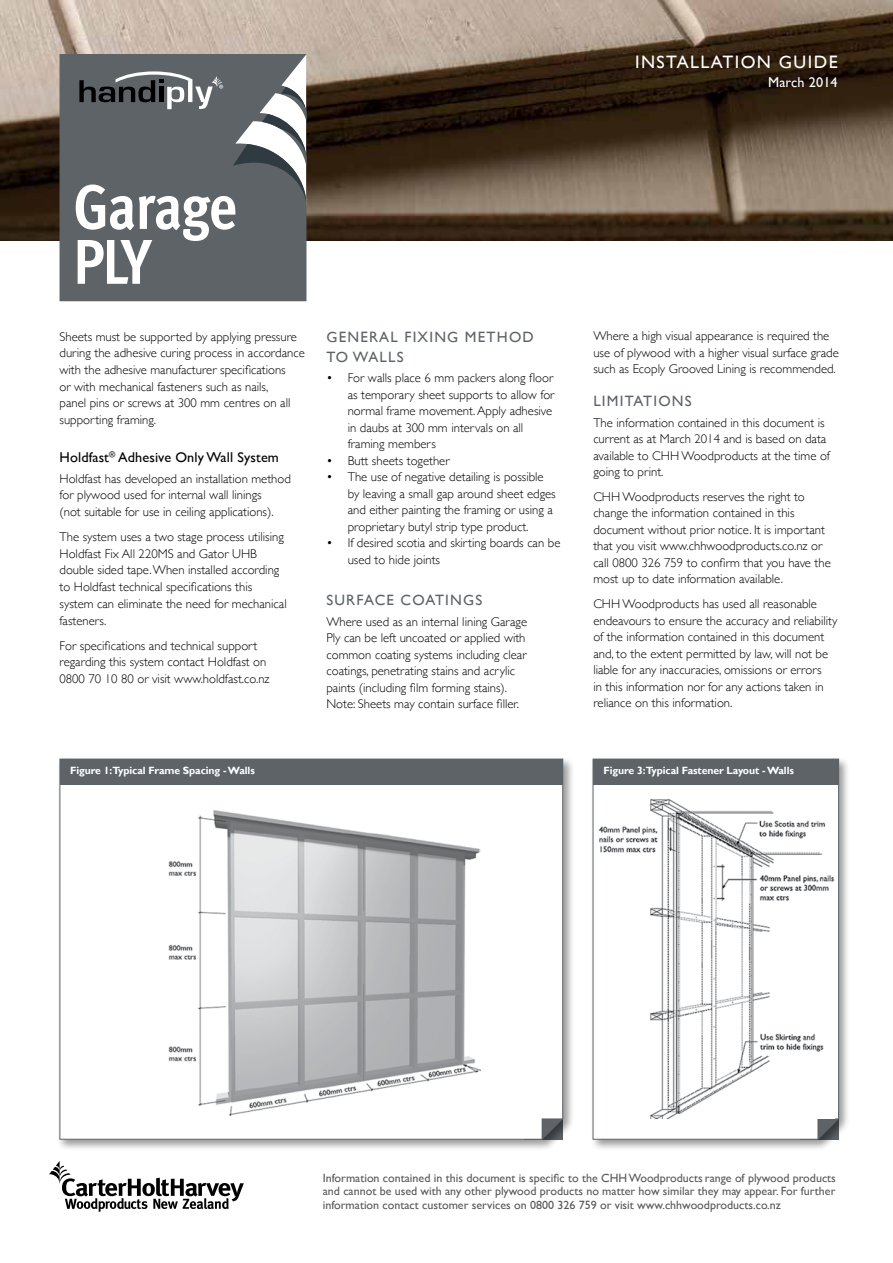
<style>
.page{position:relative;width:893px;height:1263px;background:#fff}
.page>*{position:absolute;margin:0;border:0;box-sizing:border-box;transform-origin:0 0}
.t1{font:18px "Gill Sans";letter-spacing:.08em;color:#fff}
.t2{font:15px/19.5px "Gill Sans";letter-spacing:.08em;color:#5d6367}
.t3{font:14.25px "Gill Sans";letter-spacing:.01em;color:#000}
.t4{font:14.25px "Gill Sans";letter-spacing:.01em;color:#fff}
.t5{font:300 12.75px/16.5px "Gill Sans";color:#000}
.t6{font:12px/13.5px "Gill Sans";color:#58585b;text-align:justify}
.t7{font:700 10.5px "Gill Sans";letter-spacing:-.01em;color:#fff}
</style>
<div class="page">
<img style="left:0;top:0;width:893px;height:240px">
<svg style="left:49px;top:1161px;width:195px;height:51px"></svg>
<div style="left:60px;top:54px;width:246px;height:247px;background:#5d6367"></div>
<svg style="left:76px;top:54px;width:230px;height:230px"></svg>
<div style="left:57px;top:756px;width:518px;height:395px;background:#000;opacity:.4"></div>
<svg style="left:59px;top:758px;width:505px;height:382px"></svg>
<svg style="left:542px;top:1118px;width:21px;height:21px"></svg>
<div style="left:60px;top:759px;width:503px;height:25px;background:#5d6367"></div>
<div style="left:590px;top:756px;width:261px;height:395px;background:#000;opacity:.4"></div>
<svg style="left:592px;top:758px;width:248px;height:382px"></svg>
<svg style="left:817px;top:1118px;width:22px;height:21px"></svg>
<div style="left:593px;top:759px;width:246px;height:25px;background:#5d6367"></div>
<img style="left:597px;top:788px;width:237px;height:331px">
<h1 class="t1" style="left:635px;top:51px;width:89px">In stallation</h1>
<h1 class="t1" style="left:779px;top:51px;width:13px">Guid</h1>
<h1 class="t1" style="left:829px;top:51px;width:10px">e</h1>
<p class="t4" style="left:768px;top:74px;width:71px">March 2014</p>
<p class="t5" style="left:60px;top:327px;width:247px">Sheets must be supported by applying pressure during the adhesive curing process in accordance with the adhesive manufacturer specifications<br>or with mechanical fasteners such as nails,<br>panel pins or screws at 300 mm centres on all supporting framing.</p>
<p class="t3" style="left:60px;top:448px;width:221px">Holdfast<sup>®</sup> Adhesive Only Wall System</p>
<p class="t5" style="left:60px;top:469px;width:233px">Holdfast has developed an installation method for plywood used for internal wall linings<br>(not suitable for use in ceiling applications).</p>
<p class="t5" style="left:60px;top:528px;width:229px">The system uses a two stage process utilising Holdfast Fix All 220MS and Gator UHB double sided tape. When installed according to Holdfast technical specifications this system can eliminate the need for mechanical fasteners.</p>
<p class="t5" style="left:60px;top:636px;width:212px">For specifications and technical support regarding this system contact Holdfast on<br>0800 70 10 80 or visit www.holdfast.co.nz</p>
<p class="t2" style="left:326px;top:327px;width:173px">Gen eral Fixing Method to Walls</p>
<p class="t5" style="left:348px;top:369px;width:208px;text-indent:-21px">• For walls place 6 mm packers along floor as temporary sheet supports to allow for normal frame movement. Apply adhesive in daubs at 300 mm intervals on all framing members</p>
<p class="t5" style="left:326px;top:452px;width:125px">• Butt sheets together</p>
<p class="t5" style="left:348px;top:468px;width:210px;text-indent:-21px">• The use of negative detailing is possible by leaving a small gap around sheet edges and either painting the framing or using a proprietary butyl strip type product.</p>
<p class="t5" style="left:348px;top:534px;width:214px;text-indent:-21px">• If desired scotia and skirting boards can be used to hide joints</p>
<p class="t2" style="left:326px;top:590px;width:11px">Surfac</p>
<p class="t2" style="left:386px;top:590px;width:37px">e Coatin</p>
<p class="t2" style="left:463px;top:590px;width:21px">gs</p>
<p class="t5" style="left:326px;top:612px;width:202px">Where used as an internal lining Garage Ply can be left uncoated or applied with common coating systems including clear coatings, penetrating stains and acrylic paints (including film forming stains).<br>Note: Sheets may contain surface filler.</p>
<p class="t7" style="left:70px;top:764px;width:186px">Figure 1:Typical Frame Spacing - Walls</p>
<p class="t5" style="left:593px;top:327px;width:247px">Where a high visual appearance is required the use of plywood with a higher visual surface grade such as Ecoply Grooved Lining is recommended.</p>
<p class="t2" style="left:593px;top:391px;width:10px">Limitation</p>
<p class="t2" style="left:685px;top:391px;width:8px">s</p>
<p class="t5" style="left:593px;top:413px;width:238px">The information contained in this document is current as at March 2014 and is based on data available to CHH Woodproducts at the time of going to print.</p>
<p class="t5" style="left:593px;top:488px;width:239px">CHH Woodproducts reserves the right to change the information contained in this document without prior notice. It is important that you visit www.chhwoodproducts.co.nz or call 0800 326 759 to confirm that you have the most up to date information available.</p>
<p class="t5" style="left:593px;top:595px;width:246px">CHH Woodproducts has used all reasonable endeavours to ensure the accuracy and reliability of the information contained in this document and, to the extent permitted by law, will not be liable for any inaccuracies, omissions or errors<br>in this information nor for any actions taken in reliance on this information.</p>
<p class="t7" style="left:604px;top:764px;width:192px">Figure 3:Typical Fastener Layout - Walls</p>
<p class="t6" style="left:323px;top:1171px;width:515px">Information contained in this document is specific to the CHH Woodproducts range of plywood products and cannot be used with any other plywood products no matter how similar they may appear. For further information contact customer services on 0800 326 759 or visit www.chhwoodproducts.co.nz</p>
</div>
